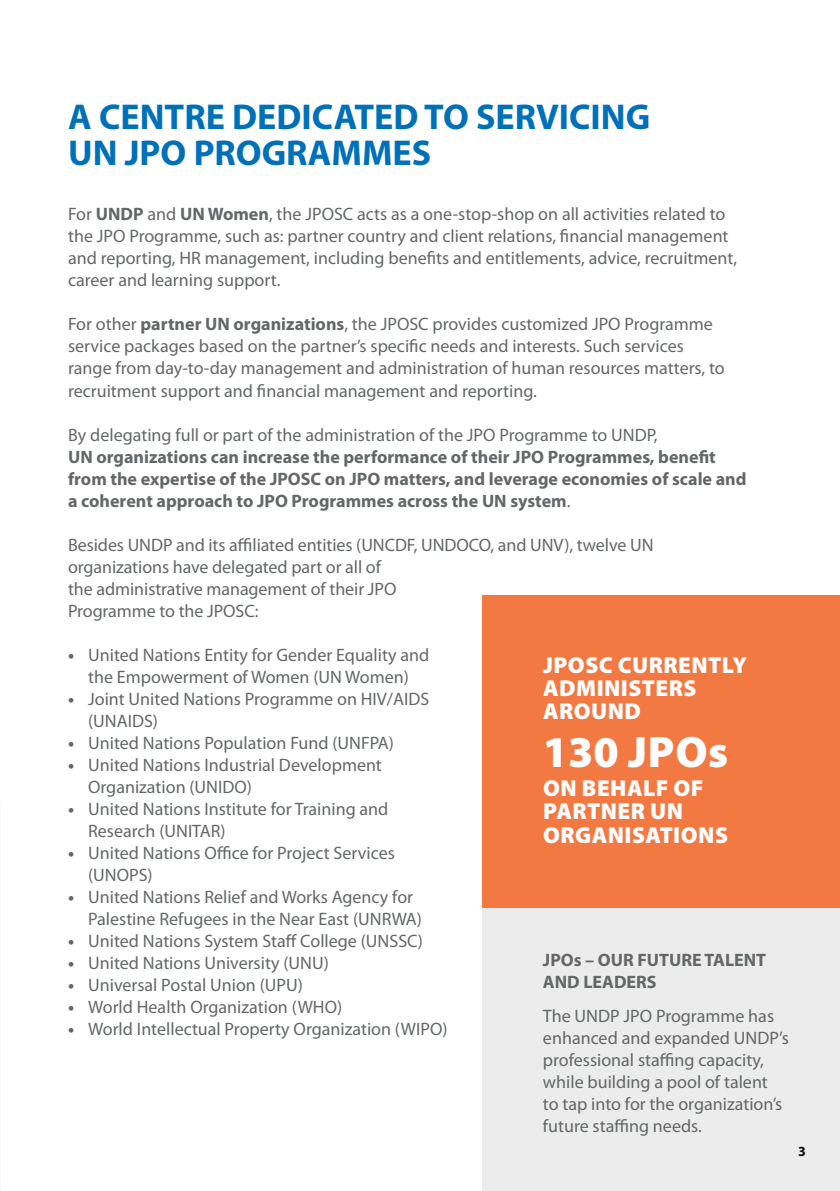
<style>
.page{position:relative;width:840px;height:1191px;background:#fff}
.page>*{position:absolute;margin:0;border:0;box-sizing:border-box;transform-origin:0 0}
.t1{font:900 44.2px "Myriad Pro";letter-spacing:.01em;color:#fff}
.t2{font:700 36px/36px "Myriad Pro";color:#0070b9}
.t3{font:900 23.2px/23.2px "Myriad Pro";letter-spacing:.02em;color:#fff}
.t4{font:18px/22px "Myriad Pro";color:#646768}
.t5{font:700 18px/22px "Myriad Pro";color:#646768}
.t6{font:700 14px "Myriad Pro";color:#0d0f11}
.s1{font-weight:700}
.s2{font-weight:400}
</style>
<div class="page">
<div style="left:482px;top:595px;width:357px;height:313px;background:#f37943"></div>
<div style="left:482px;top:908px;width:357px;height:283px;background:#ebeceb"></div>
<h2 class="t2" style="left:68px;top:99px;width:583px">A CENTRE DEDICATED TO SERVICING<br>UN JPO PROGRAMMES</h2>
<p class="t4" style="left:68px;top:204px;width:670px">For <span class="s1">UNDP</span> and <span class="s1">UN Women</span>, the JPOSC acts as a one-stop-shop on all activities related to the JPO Programme, such as: partner country and client relations, financial management and reporting, HR management, including benefits and entitlements, advice, recruitment, career and learning support.</p>
<p class="t4" style="left:68px;top:314px;width:658px">For other <span class="s1">partner UN organizations</span>, the JPOSC provides customized JPO Programme service packages based on the partner’s specific needs and interests. Such services range from day-to-day management and administration of human resources matters, to recruitment support and financial management and reporting.</p>
<p class="t4" style="left:68px;top:424px;width:590px">By delegating full or part of the administration of the JPO Programme to UNDP,</p>
<p class="t5" style="left:68px;top:446px;width:679px">UN organizations can increase the performance of their JPO Programmes, benefit from the expertise of the JPOSC on JPO matters, and leverage economies of scale and a coherent approach to JPO Programmes across the UN system<span class="s2">.</span></p>
<p class="t4" style="left:68px;top:534px;width:586px">Besides UNDP and its affiliated entities (UNCDF, UNDOCO, and UNV), twelve UN organizations have delegated part or all of<br>the administrative management of their JPO<br>Programme to the JPOSC:</p>
<p class="t4" style="left:68px;top:644px;width:362px;text-align:center"><span class="s1">•</span> United Nations Entity for Gender Equality and the Empowerment of Women (UN Women)</p>
<p class="t4" style="left:88px;top:688px;width:342px;text-indent:-20px"><span class="s1">•</span> Joint United Nations Programme on HIV/AIDS (UNAIDS)</p>
<p class="t4" style="left:68px;top:732px;width:327px"><span class="s1">•</span> United Nations Population Fund (UNFPA)</p>
<p class="t4" style="left:88px;top:754px;width:295px;text-indent:-20px"><span class="s1">•</span> United Nations Industrial Development<br>Organization (UNIDO)</p>
<p class="t4" style="left:88px;top:798px;width:302px;text-indent:-20px"><span class="s1">•</span> United Nations Institute for Training and<br>Research (UNITAR)</p>
<p class="t4" style="left:88px;top:842px;width:308px;text-indent:-20px"><span class="s1">•</span> United Nations Office for Project Services (UNOPS)</p>
<p class="t4" style="left:88px;top:886px;width:335px;text-indent:-20px"><span class="s1">•</span> United Nations Relief and Works Agency for<br>Palestine Refugees in the Near East (UNRWA)</p>
<p class="t4" style="left:68px;top:930px;width:356px"><span class="s1">•</span> United Nations System Staff College (UNSSC)</p>
<p class="t4" style="left:68px;top:952px;width:262px"><span class="s1">•</span> United Nations University (UNU)</p>
<p class="t4" style="left:68px;top:974px;width:236px"><span class="s1">•</span> Universal Postal Union (UPU)</p>
<p class="t4" style="left:68px;top:996px;width:275px"><span class="s1">•</span> World Health Organization (WHO)</p>
<p class="t4" style="left:68px;top:1018px;width:381px"><span class="s1">•</span> World Intellectual Property Organization (WIPO)</p>
<p class="t3" style="left:543px;top:652px;width:205px">JPOSC CURRENTLY<br>ADMINISTERS<br>AROUND</p>
<h1 class="t1" style="left:542px;top:722px;width:186px">130 JPOs</h1>
<p class="t3" style="left:543px;top:776px;width:186px">ON BEHALF OF<br>PARTNER UN<br>ORGANISATIONS</p>
<p class="t5" style="left:542px;top:949px;width:224px">JPOs – OUR FUTURE TALENT<br>AND LEADERS</p>
<p class="t4" style="left:542px;top:1005px;width:247px">The UNDP JPO Programme has enhanced and expanded UNDP’s professional staffing capacity, while building a pool of talent<br>to tap into for the organization’s future staffing needs.</p>
<p class="t6" style="left:797px;top:1143px;width:9px">3</p>
</div>
